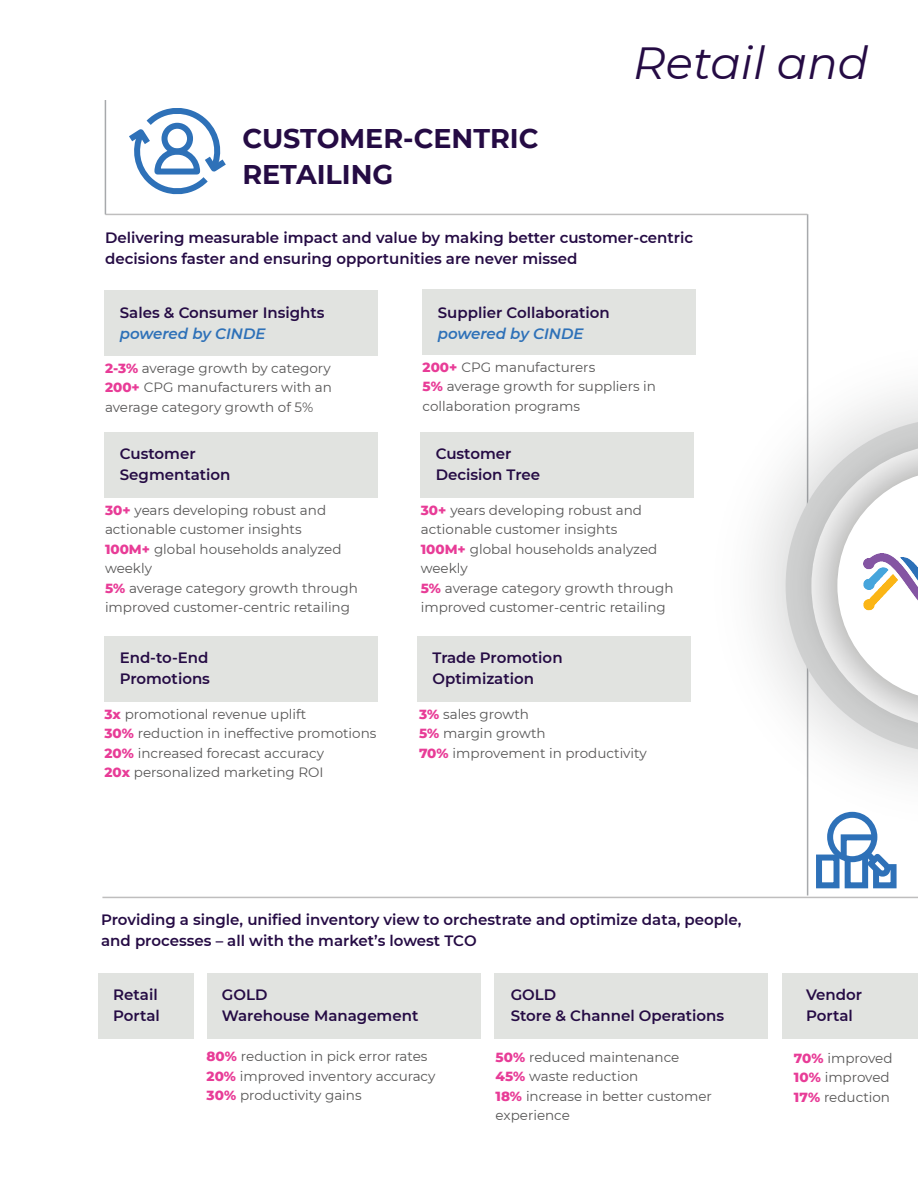
<style>
.page{position:relative;width:918px;height:1188px;background:#fff}
.page>*{position:absolute;margin:0;border:0;box-sizing:border-box;transform-origin:0 0}
.t1{font:italic 45px "Montserrat";color:#250b44}
.t2{font:700 27px/36px "Montserrat";color:#250b44}
.t3{font:600 15px/21px "Montserrat";color:#250b44}
.t4{font:italic 600 15px "Montserrat";color:#2e71b8}
.t5{font:13.5px/19.5px "Montserrat";color:#575656}
.s1{font-weight:800;color:#e83c97}
</style>
<div class="page">
<hr style="left:807px;top:214px;width:1px;height:316px;background:#a7a9ac">
<hr style="left:807px;top:575px;width:1px;height:321px;background:#a7a9ac">
<div style="left:104px;top:290px;width:274px;height:66px;background:#e1e3e0"></div>
<div style="left:104px;top:433px;width:274px;height:65px;background:#e1e3e0"></div>
<div style="left:422px;top:290px;width:274px;height:65px;background:#e1e3e0"></div>
<svg style="left:129px;top:108px;width:97px;height:87px"></svg>
<img style="left:686px;top:319px;width:191px;height:533px">
<img style="left:756px;top:389px;width:162px;height:393px">
<svg style="left:811px;top:444px;width:107px;height:283px"></svg>
<hr style="left:105px;top:214px;width:702px;height:1px;background:#bfbebe">
<hr style="left:102px;top:897px;width:816px;height:1px;background:#bfbebe">
<div style="left:816px;top:855px;width:24px;height:33px;border:6px solid #2e71b8"></div>
<div style="left:827px;top:812px;width:50px;height:50px;border:6px solid #2e71b8;border-radius:50%"></div>
<svg style="left:838px;top:831px;width:59px;height:58px"></svg>
<div style="left:420px;top:433px;width:274px;height:65px;background:#e1e3e0"></div>
<div style="left:104px;top:637px;width:274px;height:65px;background:#e1e3e0"></div>
<div style="left:417px;top:637px;width:274px;height:65px;background:#e1e3e0"></div>
<div style="left:494px;top:973px;width:274px;height:65px;background:#e1e3e0"></div>
<div style="left:782px;top:973px;width:136px;height:65px;background:#e1e3e0"></div>
<div style="left:207px;top:973px;width:274px;height:65px;background:#e1e3e0"></div>
<hr style="left:105px;top:100px;width:1px;height:114px;background:#a7a9ac">
<img style="left:864px;top:554px;width:54px;height:60px">
<div style="left:99px;top:973px;width:95px;height:65px;background:#e1e3e0"></div>
<h2 class="t2" style="left:242px;top:119px;width:298px">CUSTOMER-CENTRIC<br>RETAILING</h2>
<h1 class="t1" style="left:633px;top:32px;width:237px">Retail and</h1>
<p class="t3" style="left:105px;top:227px;width:590px">Delivering measurable impact and value by making better customer-centric decisions faster and ensuring opportunities are never missed</p>
<p class="t3" style="left:120px;top:301px;width:206px">Sales &amp; Consumer Insights</p>
<p class="t4" style="left:120px;top:323px;width:147px">powered by CINDE</p>
<p class="t5" style="left:105px;top:358px;width:228px;text-align:justify"><span class="s1">2-3%</span> average growth by category <span class="s1">200+</span> CPG manufacturers with an average category growth of 5%</p>
<p class="t3" style="left:120px;top:443px;width:112px">Customer<br>Segmentation</p>
<p class="t5" style="left:105px;top:500px;width:254px"><span class="s1">30+</span> years developing robust and actionable customer insights<br><span class="s1">100M+</span> global households analyzed weekly<br><span class="s1">5%</span> average category growth through improved customer-centric retailing</p>
<p class="t3" style="left:120px;top:647px;width:92px">End-to-End<br>Promotions</p>
<p class="t5" style="left:104px;top:704px;width:273px"><span class="s1">3x</span> promotional revenue uplift<br><span class="s1">30%</span> reduction in ineffective promotions <span class="s1">20%</span> increased forecast accuracy<br><span class="s1">20x</span> personalized marketing ROI</p>
<p class="t3" style="left:438px;top:302px;width:174px">Supplier Collaboration</p>
<p class="t4" style="left:438px;top:323px;width:147px">powered by CINDE</p>
<p class="t5" style="left:423px;top:357px;width:235px"><span class="s1">200+</span> CPG manufacturers<br><span class="s1">5%</span> average growth for suppliers in collaboration programs</p>
<p class="t3" style="left:436px;top:443px;width:106px">Customer<br>Decision Tree</p>
<p class="t5" style="left:421px;top:500px;width:254px"><span class="s1">30+</span> years developing robust and actionable customer insights<br><span class="s1">100M+</span> global households analyzed weekly<br><span class="s1">5%</span> average category growth through improved customer-centric retailing</p>
<p class="t3" style="left:433px;top:647px;width:132px">Trade Promotion<br>Optimization</p>
<p class="t5" style="left:419px;top:704px;width:229px"><span class="s1">3%</span> sales growth<br><span class="s1">5%</span> margin growth<br><span class="s1">70%</span> improvement in productivity</p>
<p class="t3" style="left:101px;top:908px;width:642px">Providing a single, unified inventory view to orchestrate and optimize data, people, and processes – all with the market’s lowest TCO</p>
<p class="t3" style="left:113px;top:984px;width:48px">Retail<br>Portal</p>
<p class="t3" style="left:222px;top:984px;width:198px">GOLD<br>Warehouse Management</p>
<p class="t5" style="left:207px;top:1046px;width:230px"><span class="s1">80%</span> reduction in pick error rates<br><span class="s1">20%</span> improved inventory accuracy<br><span class="s1">30%</span> productivity gains</p>
<p class="t3" style="left:511px;top:984px;width:215px">GOLD<br>Store &amp; Channel Operations</p>
<p class="t5" style="left:496px;top:1047px;width:218px"><span class="s1">50%</span> reduced maintenance<br><span class="s1">45%</span> waste reduction<br><span class="s1">18%</span> increase in better customer experience</p>
<p class="t3" style="left:806px;top:984px;width:58px">Vendor<br>Portal</p>
<p class="t5" style="left:794px;top:1048px;width:100px"><span class="s1">70%</span> improved<br><span class="s1">10%</span> improved<br><span class="s1">17%</span> reduction</p>
</div>
